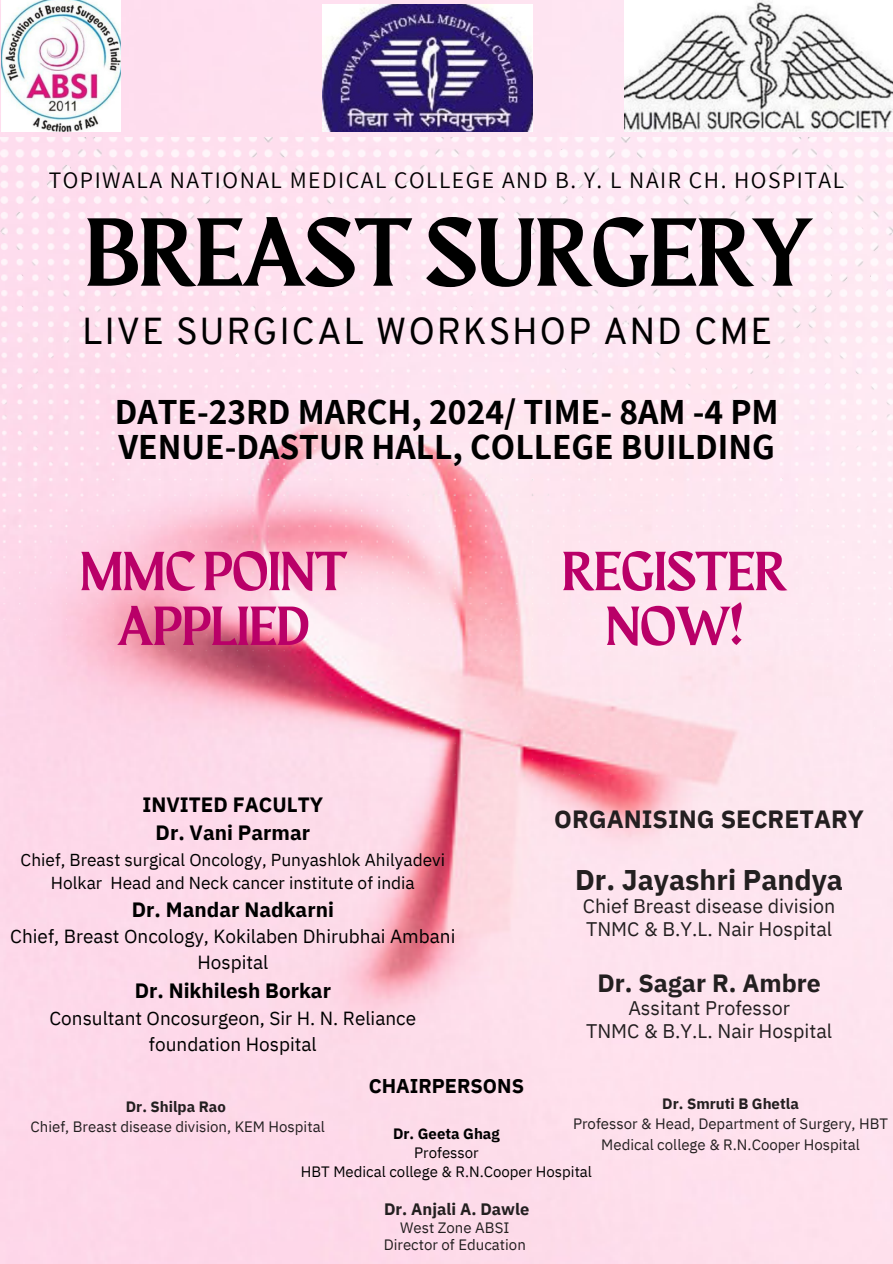
<style>
.page{position:relative;width:893px;height:1264px;background:#fff}
.page>*{position:absolute;margin:0;border:0;box-sizing:border-box;transform-origin:0 0}
.t1{font:96.75px "Maragsa Display";color:#000}
.t2{font:55.05px/54.8px "Maragsa Display";color:#b90068;text-align:center}
.t3{font:36.6px "Overpass";letter-spacing:.045em;color:#000}
.t4{font:700 35.7px/35px "Assistant";color:#000}
.t5{font:700 28.35px "IBM Plex Sans";color:#231f20}
.t6{font:700 24.9px "IBM Plex Sans";color:#231f20}
.t7{font:23.55px "Assistant";letter-spacing:.065em;color:#000}
.t8{font:700 20.7px "IBM Plex Sans";color:#000}
.t9{font:700 19.95px "IBM Plex Sans";color:#000}
.t10{font:19.65px "IBM Plex Sans";color:#231f20}
.t11{font:19.05px/26.2px "IBM Plex Sans";color:#000;text-align:center}
.t12{font:17.25px/23.9px "IBM Plex Sans";color:#000;text-align:center}
.t13{font:700 16.5px "IBM Plex Sans";color:#231f20}
.t14{font:15px/20.2px "IBM Plex Sans";color:#231f20;text-align:center}
.t15{font:15px "IBM Plex Sans";color:#000}
.t16{font:700 15px "IBM Plex Sans";color:#231f20}
.t17{font:700 15px "IBM Plex Sans";color:#000}
</style>
<div class="page">
<div style="left:0;top:0;width:892px;height:1263px;background:#feddeb"></div>
<img style="left:0;top:138px;width:892px;height:729px">
<img style="left:322px;top:4px;width:211px;height:128px">
<img style="left:2px;top:0;width:118px;height:132px">
<img style="left:625px;top:0;width:267px;height:131px">
<h4 class="t7" style="left:49px;top:164px;width:797px">TOPIWALA NATIONAL MEDICAL COLLEGE AND B. Y. L NAIR CH. HOSPITAL</h4>
<p class="t1" style="left:86px;top:210px;width:727px">BREAST SURGERY</p>
<h1 class="t3" style="left:82px;top:317px;width:691px">LIVE SURGICAL WORKSHOP AND CME</h1>
<h3 class="t4" style="left:115px;top:393px;width:665px">DATE-23RD MARCH, 2024/ TIME- 8AM -4 PM<br>VENUE-DASTUR HALL, COLLEGE BUILDING</h3>
<p class="t2" style="left:80px;top:548px;width:268px">MMC POINT<br>APPLIED</p>
<h2 class="t8" style="left:142px;top:790px;width:182px">INVITED FACULTY</h2>
<h2 class="t8" style="left:156px;top:819px;width:156px">Dr. Vani Parmar</h2>
<p class="t12" style="left:21px;top:847px;width:426px">Chief, Breast surgical Oncology, Punyashlok Ahilyadevi<br>Holkar Head and Neck cancer institute of india</p>
<p class="t8" style="left:132px;top:895px;width:204px">Dr. Mandar Nadkarni</p>
<p class="t11" style="left:10px;top:922px;width:446px">Chief, Breast Oncology, Kokilaben Dhirubhai Ambani<br>Hospital</p>
<p class="t8" style="left:135px;top:977px;width:198px">Dr. Nikhilesh Borkar</p>
<p class="t11" style="left:49px;top:1004px;width:368px">Consultant Oncosurgeon, Sir H. N. Reliance foundation Hospital</p>
<h6 class="t2" style="left:562px;top:548px;width:226px">REGISTER<br>NOW!</h6>
<p class="t6" style="left:554px;top:803px;width:311px">ORGANISING SECRETARY</p>
<p class="t5" style="left:575px;top:860px;width:269px">Dr. Jayashri Pandya</p>
<h5 class="t10" style="left:583px;top:893px;width:254px">Chief Breast disease division</h5>
<p class="t10" style="left:586px;top:915px;width:247px">TNMC &amp; B.Y.L. Nair Hospital</p>
<p class="t6" style="left:597px;top:966px;width:225px">Dr. Sagar R. Ambre</p>
<p class="t10" style="left:628px;top:995px;width:163px">Assitant Professor</p>
<p class="t10" style="left:586px;top:1017px;width:247px">TNMC &amp; B.Y.L. Nair Hospital</p>
<p class="t9" style="left:369px;top:1072px;width:157px">CHAIRPERSONS</p>
<p class="t17" style="left:393px;top:1123px;width:108px">Dr. Geeta Ghag</p>
<p class="t15" style="left:414px;top:1142px;width:66px">Professor</p>
<p class="t15" style="left:301px;top:1161px;width:293px">HBT Medical college &amp; R.N.Cooper Hospital</p>
<p class="t16" style="left:662px;top:1093px;width:138px">Dr. Smruti B Ghetla</p>
<p class="t14" style="left:573px;top:1113px;width:316px">Professor &amp; Head, Department of Surgery, HBT<br>Medical college &amp; R.N.Cooper Hospital</p>
<p class="t16" style="left:126px;top:1096px;width:102px">Dr. Shilpa Rao</p>
<p class="t14" style="left:31px;top:1116px;width:295px">Chief, Breast disease division, KEM Hospital</p>
<p class="t13" style="left:384px;top:1197px;width:147px">Dr. Anjali A. Dawle</p>
<p class="t14" style="left:400px;top:1217px;width:111px">West Zone ABSI</p>
<p class="t14" style="left:384px;top:1233px;width:144px">Director of Education</p>
</div>
